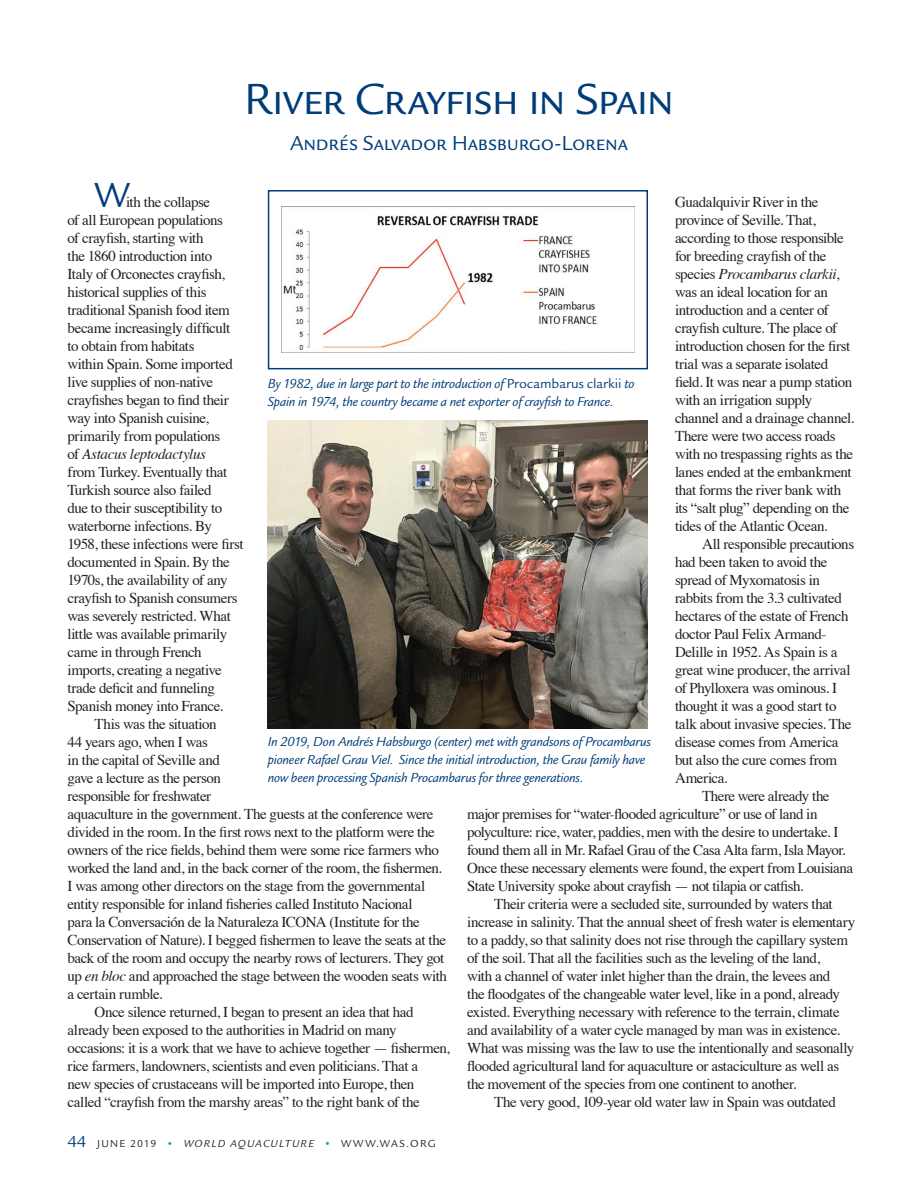
<style>
.page{position:relative;width:918px;height:1188px;background:#fff}
.page>*{position:absolute;margin:0;border:0;box-sizing:border-box;transform-origin:0 0}
.headline{font:45px "Legacy Sans SC";letter-spacing:-.025em;color:#003d78}
.Manuscript_text{font:36px "Legacy Sans SC";color:#003d78}
.headline-2{font:21px "Legacy Sans SC";letter-spacing:-.01em;color:#003d78}
.Manuscript_text-2{font:15px/18px "Times";letter-spacing:-.03em;color:#231f20}
.t1{font:italic 13.5px/18px "Legacy Sans";letter-spacing:-.015em;color:#003d78}
.t2{font:10.5px "Legacy Sans";letter-spacing:.12em;color:#231f20}
.s1{font-style:italic}
.s2{font-style:normal}
.s3{font-size:16.5px;color:#003d78}
.s4{color:#00a9a7}
</style>
<div class="page">
<img style="left:282px;top:206px;width:353px;height:146px">
<div style="left:268px;top:190px;width:380px;height:179px;border:1px solid #003d78"></div>
<img style="left:268px;top:420px;width:380px;height:308px">
<p class="headline" style="left:244px;top:72px;width:432px">River Crayfish in Spain</p>
<p class="headline-2" style="left:290px;top:130px;width:339px">Andrés Salvador Habsburgo-Lorena</p>
<p class="Manuscript_text" style="left:94px;top:174px;width:37px">W</p>
<p class="Manuscript_text-2" style="left:68px;top:192px;width:178px;text-indent:59px">ith the collapse<br>of all European populations<br>of crayfish, starting with<br>the 1860 introduction into<br>Italy of Orconectes crayfish, historical supplies of this traditional Spanish food item became increasingly difficult to obtain from habitats<br>within Spain. Some imported live supplies of non-native crayfishes began to find their way into Spanish cuisine, primarily from populations<br>of <span class="s1">Astacus leptodactylus<br></span>from Turkey. Eventually that<br>Turkish source also failed<br>due to their susceptibility to waterborne infections. By<br>1958, these infections were first documented in Spain. By the<br>1970s, the availability of any crayfish to Spanish consumers was severely restricted. What little was available primarily came in through French imports, creating a negative trade deficit and funneling<br>Spanish money into France.</p>
<p class="Manuscript_text-2" style="left:68px;top:714px;width:381px;text-indent:27px">This was the situation<br>44 years ago, when I was<br>in the capital of Seville and<br>gave a lecture as the person<br>responsible for freshwater<br>aquaculture in the government. The guests at the conference were divided in the room. In the first rows next to the platform were the owners of the rice fields, behind them were some rice farmers who worked the land and, in the back corner of the room, the fishermen.<br>I was among other directors on the stage from the governmental entity responsible for inland fisheries called Instituto Nacional<br>para la Conversación de la Naturaleza ICONA (Institute for the Conservation of Nature). I begged fishermen to leave the seats at the back of the room and occupy the nearby rows of lecturers. They got up <span class="s1">en bloc</span> and approached the stage between the wooden seats with a certain rumble.</p>
<p class="Manuscript_text-2" style="left:68px;top:1002px;width:384px;text-indent:27px">Once silence returned, I began to present an idea that had already been exposed to the authorities in Madrid on many occasions: it is a work that we have to achieve together — fishermen, rice farmers, landowners, scientists and even politicians. That a<br>new species of crustaceans will be imported into Europe, then called “crayfish from the marshy areas” to the right bank of the</p>
<p class="Manuscript_text-2" style="left:675px;top:192px;width:181px">Guadalquivir River in the province of Seville. That, according to those responsible for breeding crayfish of the species <span class="s1">Procambarus clarkii</span>, was an ideal location for an introduction and a center of crayfish culture. The place of introduction chosen for the first trial was a separate isolated field. It was near a pump station with an irrigation supply channel and a drainage channel.<br>There were two access roads with no trespassing rights as the lanes ended at the embankment that forms the river bank with its “salt plug” depending on the tides of the Atlantic Ocean.</p>
<p class="Manuscript_text-2" style="left:675px;top:534px;width:181px;text-indent:27px">All responsible precautions had been taken to avoid the spread of Myxomatosis in rabbits from the 3.3 cultivated hectares of the estate of French doctor Paul Felix Armand-<br>Delille in 1952. As Spain is a great wine producer, the arrival of Phylloxera was ominous. I thought it was a good start to talk about invasive species. The disease comes from America but also the cure comes from<br>America.</p>
<p class="Manuscript_text-2" style="left:467px;top:786px;width:387px;text-indent:235px">There were already the major premises for “water-flooded agriculture” or use of land in polyculture: rice, water, paddies, men with the desire to undertake. I found them all in Mr. Rafael Grau of the Casa Alta farm, Isla Mayor.<br>Once these necessary elements were found, the expert from Louisiana State University spoke about crayfish — not tilapia or catfish.</p>
<p class="Manuscript_text-2" style="left:467px;top:894px;width:390px;text-indent:27px">Their criteria were a secluded site, surrounded by waters that increase in salinity. That the annual sheet of fresh water is elementary to a paddy, so that salinity does not rise through the capillary system of the soil. That all the facilities such as the leveling of the land,<br>with a channel of water inlet higher than the drain, the levees and<br>the floodgates of the changeable water level, like in a pond, already existed. Everything necessary with reference to the terrain, climate and availability of a water cycle managed by man was in existence.<br>What was missing was the law to use the intentionally and seasonally flooded agricultural land for aquaculture or astaciculture as well as the movement of the species from one continent to another.</p>
<p class="Manuscript_text-2" style="left:494px;top:1092px;width:344px">The very good, 109-year old water law in Spain was outdated</p>
<p class="t1" style="left:268px;top:375px;width:368px">By 1982, due in large part to the introduction of <span class="s2">Procambarus clarkii</span> to<br>Spain in 1974, the country became a net exporter of crayfish to France.</p>
<p class="t1" style="left:268px;top:733px;width:385px">In 2019, Don Andrés Habsburgo (center) met with grandsons of Procambarus pioneer Rafael Grau Viel. Since the initial introduction, the Grau family have now been processing Spanish Procambarus for three generations.</p>
<p class="t2" style="left:68px;top:1137px;width:370px"><span class="s3">44</span> JUNE 2019 <span class="s4">•</span> <span class="s1">WORLD AQUACULTURE</span> <span class="s4">•</span> WWW.WAS.ORG</p>
</div>
